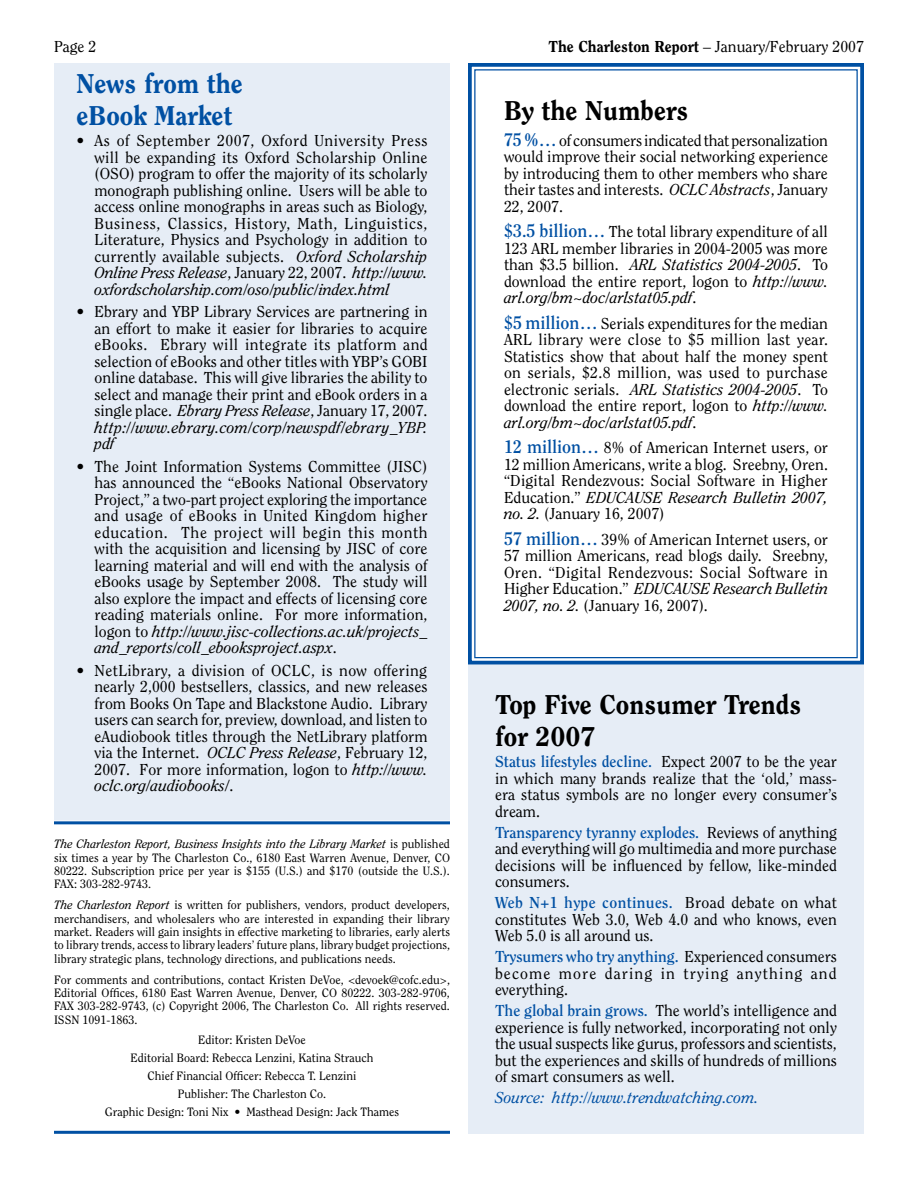
<style>
.page{position:relative;width:918px;height:1188px;background:#fff}
.page>*{position:absolute;margin:0;border:0;box-sizing:border-box;transform-origin:0 0}
.t1{font:800 27px/32.4px "Clearface";color:#000}
.t2{font:800 27px/32.4px "Clearface";color:#0050a3}
.t3{font:15.75px/16.5px "Clearface";color:#000;text-align:justify}
.t4{font:italic 15.75px "Clearface";color:#0050a3}
.t5{font:12px/13.4px "Clearface";color:#000;text-align:justify}
.s1{font-weight:800}
.s2{font-style:italic}
.s3{font-weight:700;font-size:18px;color:#0050a3}
.s4{font-weight:700;color:#0050a3}
</style>
<div class="page">
<div style="left:55px;top:64px;width:394px;height:756px;background:#e6edf6"></div>
<div style="left:54px;top:63px;width:396px;height:757px;border:2px solid #e6edf6"></div>
<div style="left:469px;top:665px;width:394px;height:468px;background:#e6edf6"></div>
<div style="left:468px;top:664px;width:396px;height:470px;border:2px solid #e6edf6"></div>
<hr style="left:54px;top:821px;width:396px;height:3px;background:#0050a3">
<hr style="left:54px;top:1131px;width:396px;height:3px;background:#0050a3">
<svg style="left:468px;top:63px;width:396px;height:603px"></svg>
<p class="t3" style="left:54px;top:38px;width:44px">Page 2</p>
<p class="t3" style="left:549px;top:38px;width:317px"><span class="s1">The Charleston Report</span> – January/February 2007</p>
<h1 class="t2" style="left:76px;top:67px;width:168px">News from the eBook Market</h1>
<p class="t3" style="left:94px;top:132px;width:335px;text-indent:-18px">• As of September 2007, Oxford University Press will be expanding its Oxford Scholarship Online (OSO) program to offer the majority of its scholarly monograph publishing online. Users will be able to access online monographs in areas such as Biology, Business, Classics, History, Math, Linguistics, Literature, Physics and Psychology in addition to currently available subjects. <span class="s2">Oxford Scholarship Online Press Release</span>, January 22, 2007. <span class="s2">http://www. oxfordscholarship.com/oso/public/index.html</span></p>
<p class="t3" style="left:94px;top:303px;width:335px;text-indent:-18px">• Ebrary and YBP Library Services are partnering in an effort to make it easier for libraries to acquire eBooks. Ebrary will integrate its platform and selection of eBooks and other titles with YBP’s GOBI online database. This will give libraries the ability to select and manage their print and eBook orders in a single place. <span class="s2">Ebrary Press Release</span>, January 17, 2007. <span class="s2">http://www.ebrary.com/corp/newspdf/ebrary_YBP. pdf</span></p>
<p class="t3" style="left:94px;top:458px;width:335px;text-indent:-18px">• The Joint Information Systems Committee (JISC) has announced the “eBooks National Observatory Project,” a two-part project exploring the importance and usage of eBooks in United Kingdom higher education. The project will begin this month with the acquisition and licensing by JISC of core learning material and will end with the analysis of eBooks usage by September 2008. The study will also explore the impact and effects of licensing core reading materials online. For more information, logon to <span class="s2">http://www.jisc-collections.ac.uk/projects_ and_reports/coll_ebooksproject.aspx</span>.</p>
<p class="t3" style="left:94px;top:662px;width:335px;text-indent:-18px">• NetLibrary, a division of OCLC, is now offering nearly 2,000 bestsellers, classics, and new releases from Books On Tape and Blackstone Audio. Library users can search for, preview, download, and listen to eAudiobook titles through the NetLibrary platform via the Internet. <span class="s2">OCLC Press Release</span>, February 12, 2007. For more information, logon to <span class="s2">http://www. oclc.org/audiobooks/</span>.</p>
<p class="t5" style="left:54px;top:837px;width:398px"><span class="s2">The Charleston Report, Business Insights into the Library Market</span> is published six times a year by The Charleston Co., 6180 East Warren Avenue, Denver, CO 80222. Subscription price per year is $155 (U.S.) and $170 (outside the U.S.).<br>FAX: 303-282-9743.</p>
<p class="t5" style="left:54px;top:898px;width:398px"><span class="s2">The Charleston Report</span> is written for publishers, vendors, product developers, merchandisers, and wholesalers who are interested in expanding their library market. Readers will gain insights in effective marketing to libraries, early alerts to library trends, access to library leaders’ future plans, library budget projections, library strategic plans, technology directions, and publications needs.</p>
<p class="t5" style="left:54px;top:972px;width:397px">For comments and contributions, contact Kristen DeVoe, &lt;devoek@cofc.edu&gt;, Editorial Offices, 6180 East Warren Avenue, Denver, CO 80222. 303-282-9706, FAX 303-282-9743, (c) Copyright 2006, The Charleston Co. All rights reserved.<br>ISSN 1091-1863.</p>
<p class="t5" style="left:105px;top:1031px;width:296px;line-height:17.9px;text-align:center">Editor: Kristen DeVoe<br>Editorial Board: Rebecca Lenzini, Katina Strauch<br>Chief Financial Officer: Rebecca T. Lenzini<br>Publisher: The Charleston Co.<br>Graphic Design: Toni Nix • Masthead Design: Jack Thames</p>
<h1 class="t1" style="left:504px;top:94px;width:186px">By the Numbers</h1>
<p class="t3" style="left:504px;top:132px;width:326px"><span class="s3">75 %…</span> of consumers indicated that personalization would improve their social networking experience by introducing them to other members who share their tastes and interests. <span class="s2">OCLC Abstracts</span>, January 22, 2007.</p>
<p class="t3" style="left:504px;top:223px;width:326px"><span class="s3">$3.5 billion…</span> The total library expenditure of all 123 ARL member libraries in 2004-2005 was more than $3.5 billion. <span class="s2">ARL Statistics 2004-2005</span>. To download the entire report, logon to <span class="s2">http://www. arl.org/bm~doc/arlstat05.pdf</span>.</p>
<p class="t3" style="left:504px;top:315px;width:326px"><span class="s3">$5 million…</span> Serials expenditures for the median ARL library were close to $5 million last year.<br>Statistics show that about half the money spent on serials, $2.8 million, was used to purchase electronic serials. <span class="s2">ARL Statistics 2004-2005</span>. To download the entire report, logon to <span class="s2">http://www. arl.org/bm~doc/arlstat05.pdf</span>.</p>
<p class="t3" style="left:504px;top:439px;width:326px"><span class="s3">12 million…</span> 8% of American Internet users, or 12 million Americans, write a blog. Sreebny, Oren. “Digital Rendezvous: Social Software in Higher Education.” <span class="s2">EDUCAUSE Research Bulletin 2007, no. 2.</span> (January 16, 2007)</p>
<p class="t3" style="left:504px;top:531px;width:326px"><span class="s3">57 million…</span> 39% of American Internet users, or 57 million Americans, read blogs daily. Sreebny, Oren. “Digital Rendezvous: Social Software in Higher Education.” <span class="s2">EDUCAUSE Research Bulletin 2007, no. 2.</span> (January 16, 2007).</p>
<h1 class="t1" style="left:495px;top:688px;width:308px">Top Five Consumer Trends for 2007</h1>
<p class="t3" style="left:495px;top:753px;width:344px"><span class="s4">Status lifestyles decline.</span> Expect 2007 to be the year in which many brands realize that the ‘old,’ mass&shy;era status symbols are no longer every consumer’s dream.</p>
<p class="t3" style="left:495px;top:824px;width:344px"><span class="s4">Transparency tyranny explodes.</span> Reviews of anything and everything will go multimedia and more purchase decisions will be influenced by fellow, like-minded consumers.</p>
<p class="t3" style="left:495px;top:894px;width:344px"><span class="s4">Web N+1 hype continues.</span> Broad debate on what constitutes Web 3.0, Web 4.0 and who knows, even Web 5.0 is all around us.</p>
<p class="t3" style="left:495px;top:948px;width:343px"><span class="s4">Trysumers who try anything.</span> Experienced consumers become more daring in trying anything and everything.</p>
<p class="t3" style="left:495px;top:1002px;width:344px"><span class="s4">The global brain grows.</span> The world’s intelligence and experience is fully networked, incorporating not only the usual suspects like gurus, professors and scientists, but the experiences and skills of hundreds of millions of smart consumers as well.</p>
<p class="t4" style="left:495px;top:1089px;width:265px">Source: http://www.trendwatching.com.</p>
</div>
